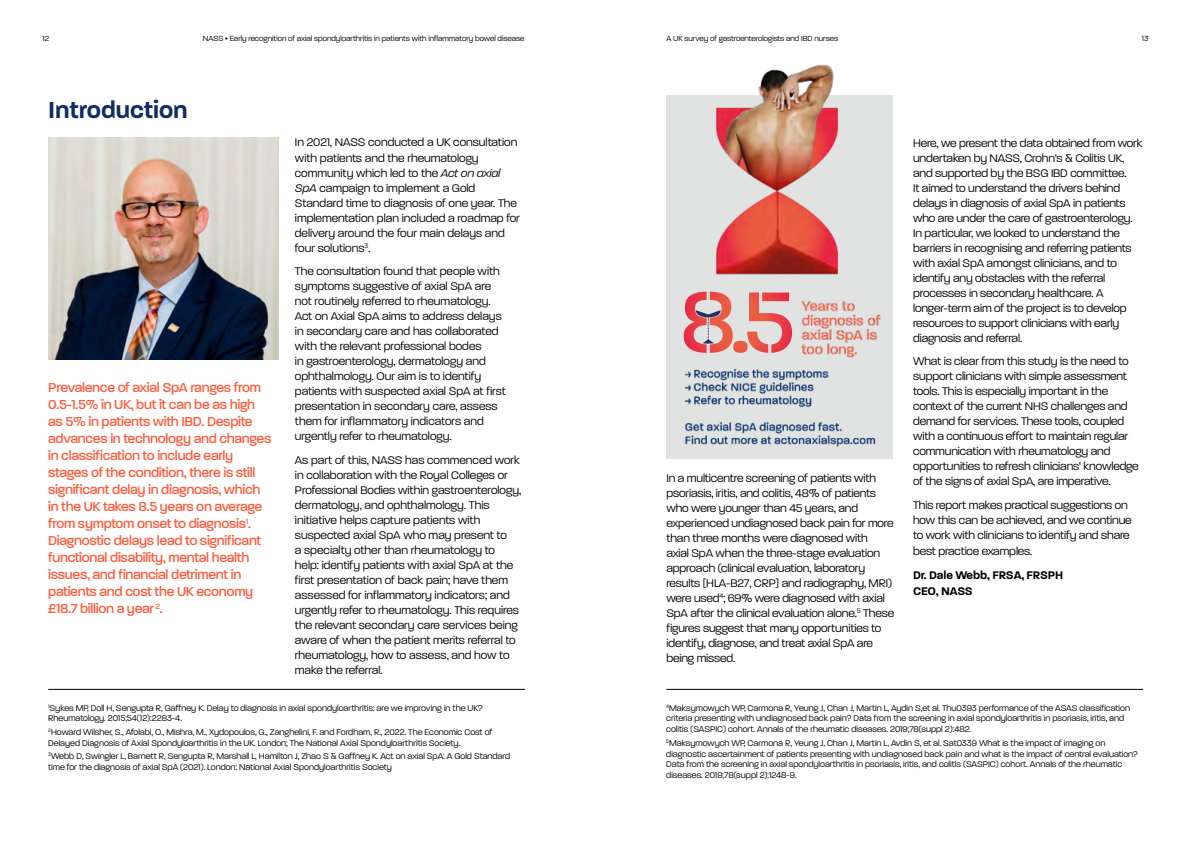
<style>
.page{position:relative;width:1191px;height:842px;background:#fff}
.page>*{position:absolute;margin:0;border:0;box-sizing:border-box;transform-origin:0 0}
.t1{font:600 25px "Paralucent";color:#112c64}
.t2{font:500 14px/17px "Paralucent";letter-spacing:-.02em;color:#fc5c3d}
.t3{font:300 12px/15px "Paralucent";letter-spacing:-.01em;color:#000}
.t4{font:600 12px/16px "Paralucent";letter-spacing:-.01em;color:#000}
.t5{font:300 9px/10.8px "Paralucent";color:#000}
.t6{font:300 8px "Paralucent";color:#000}
.s1{font-style:italic}
</style>
<div class="page">
<hr style="left:48px;top:689px;width:477px;height:1px;background:#000">
<hr style="left:666px;top:689px;width:477px;height:1px;background:#000">
<div style="left:666px;top:95px;width:227px;height:364px;background:#e1e3e3"></div>
<svg style="left:683px;top:292px;width:109px;height:61px"></svg>
<img style="left:716px;top:64px;width:122px;height:211px">
<img style="left:685px;top:369px;width:191px;height:78px">
<img style="left:801px;top:301px;width:80px;height:57px">
<img style="left:48px;top:137px;width:230px;height:222px">
<p class="t6" style="left:43px;top:34px;width:8px">12</p>
<p class="t6" style="left:203px;top:34px;width:323px">NASS • Early recognition of axial spondyloarthritis in patients with inflammatory bowel disease</p>
<p class="t6" style="left:666px;top:34px;width:173px">A UK survey of gastroenterologists and IBD nurses</p>
<p class="t6" style="left:1142px;top:34px;width:8px">13</p>
<p class="t1" style="left:48px;top:95px;width:141px">Introduction</p>
<p class="t2" style="left:48px;top:379px;width:225px">Prevalence of axial SpA ranges from 0.5-1.5% in UK, but it can be as high as 5% in patients with IBD. Despite advances in technology and changes in classification to include early stages of the condition, there is still significant delay in diagnosis, which in the UK takes 8.5 years on average from symptom onset to diagnosis<sup>1</sup>.<br>Diagnostic delays lead to significant functional disability, mental health issues, and financial detriment in patients and cost the UK economy £18.7 billion a year <sup>2</sup>.</p>
<p class="t3" style="left:295px;top:135px;width:226px">In 2021, NASS conducted a UK consultation with patients and the rheumatology community which led to the <span class="s1">Act on axial SpA</span> campaign to implement a Gold Standard time to diagnosis of one year. The implementation plan included a roadmap for delivery around the four main delays and four solutions<sup>3</sup>.</p>
<p class="t3" style="left:295px;top:264px;width:212px">The consultation found that people with symptoms suggestive of axial SpA are not routinely referred to rheumatology.<br>Act on Axial SpA aims to address delays in secondary care and has collaborated with the relevant professional bodes<br>in gastroenterology, dermatology and ophthalmology. Our aim is to identify patients with suspected axial SpA at first presentation in secondary care, assess them for inflammatory indicators and urgently refer to rheumatology.</p>
<p class="t3" style="left:295px;top:452px;width:228px">As part of this, NASS has commenced work in collaboration with the Royal Colleges or Professional Bodies within gastroenterology, dermatology, and ophthalmology. This initiative helps capture patients with suspected axial SpA who may present to<br>a specialty other than rheumatology to help: identify patients with axial SpA at the first presentation of back pain; have them assessed for inflammatory indicators; and urgently refer to rheumatology. This requires the relevant secondary care services being aware of when the patient merits referral to rheumatology, how to assess, and how to make the referral.</p>
<p class="t5" style="left:48px;top:702px;width:436px"><sup>1</sup>Sykes MP, Doll H, Sengupta R, Gaffney K. Delay to diagnosis in axial spondyloarthritis: are we improving in the UK?<br>Rheumatology. 2015;54(12):2283-4.</p>
<p class="t5" style="left:48px;top:727px;width:445px"><sup>2</sup>Howard Wilsher, S., Afolabi, O., Mishra, M., Xydopoulos, G., Zanghelini, F. and Fordham, R., 2022. The Economic Cost of<br>Delayed Diagnosis of Axial Spondyloarthritis in the UK. London; The National Axial Spondyloarthritis Society.</p>
<p class="t5" style="left:48px;top:751px;width:463px"><sup>3</sup>Webb D, Swingler L, Barnett R, Sengupta R, Marshall L, Hamilton J, Zhao S &amp; Gaffney K. Act on axial SpA: A Gold Standard time for the diagnosis of axial SpA (2021). London: National Axial Spondyloarthritis Society</p>
<p class="t3" style="left:666px;top:471px;width:229px">In a multicentre screening of patients with psoriasis, iritis, and colitis, 48% of patients who were younger than 45 years, and experienced undiagnosed back pain for more than three months were diagnosed with<br>axial SpA when the three-stage evaluation approach (clinical evaluation, laboratory results [HLA-B27, CRP] and radiography, MRI) were used<sup>4</sup>; 69% were diagnosed with axial SpA after the clinical evaluation alone.<sup>5</sup> These figures suggest that many opportunities to identify, diagnose, and treat axial SpA are being missed.</p>
<p class="t3" style="left:913px;top:135px;width:231px">Here, we present the data obtained from work undertaken by NASS, Crohn’s &amp; Colitis UK, and supported by the BSG IBD committee.<br>It aimed to understand the drivers behind delays in diagnosis of axial SpA in patients who are under the care of gastroenterology.<br>In particular, we looked to understand the barriers in recognising and referring patients with axial SpA amongst clinicians, and to identify any obstacles with the referral processes in secondary healthcare. A longer-term aim of the project is to develop resources to support clinicians with early diagnosis and referral.</p>
<p class="t3" style="left:913px;top:354px;width:227px">What is clear from this study is the need to support clinicians with simple assessment tools. This is especially important in the context of the current NHS challenges and demand for services. These tools, coupled with a continuous effort to maintain regular communication with rheumatology and opportunities to refresh clinicians’ knowledge of the signs of axial SpA, are imperative.</p>
<p class="t3" style="left:913px;top:497px;width:220px;line-height:15.3px">This report makes practical suggestions on how this can be achieved, and we continue to work with clinicians to identify and share best practice examples.</p>
<p class="t4" style="left:913px;top:567px;width:152px">Dr. Dale Webb, FRSA, FRSPH<br>CEO, NASS</p>
<p class="t5" style="left:666px;top:702px;width:465px"><sup>4</sup>Maksymowych WP, Carmona R, Yeung J, Chan J, Martin L, Aydin S,et al. Thu0393 performance of the ASAS classification criteria presenting with undiagnosed back pain? Data from the screening in axial spondyloarthritis in psoriasis, iritis, and colitis (SASPIC) cohort. Annals of the rheumatic diseases. 2019;78(suppl 2):482.</p>
<p class="t5" style="left:666px;top:737px;width:473px"><sup>5</sup>Maksymowych WP, Carmona R, Yeung J, Chan J, Martin L, Avdin S, et al. Sat0339 What is the impact of imaging on diagnostic ascertainment of patients presenting with undiagnosed back pain and what is the impact of central evaluation?<br>Data from the screening in axial spondyloarthritis in psoriasis, iritis, and colitis (SASPIC) cohort. Annals of the rheumatic diseases. 2019;78(suppl 2):1248-9.</p>
</div>
